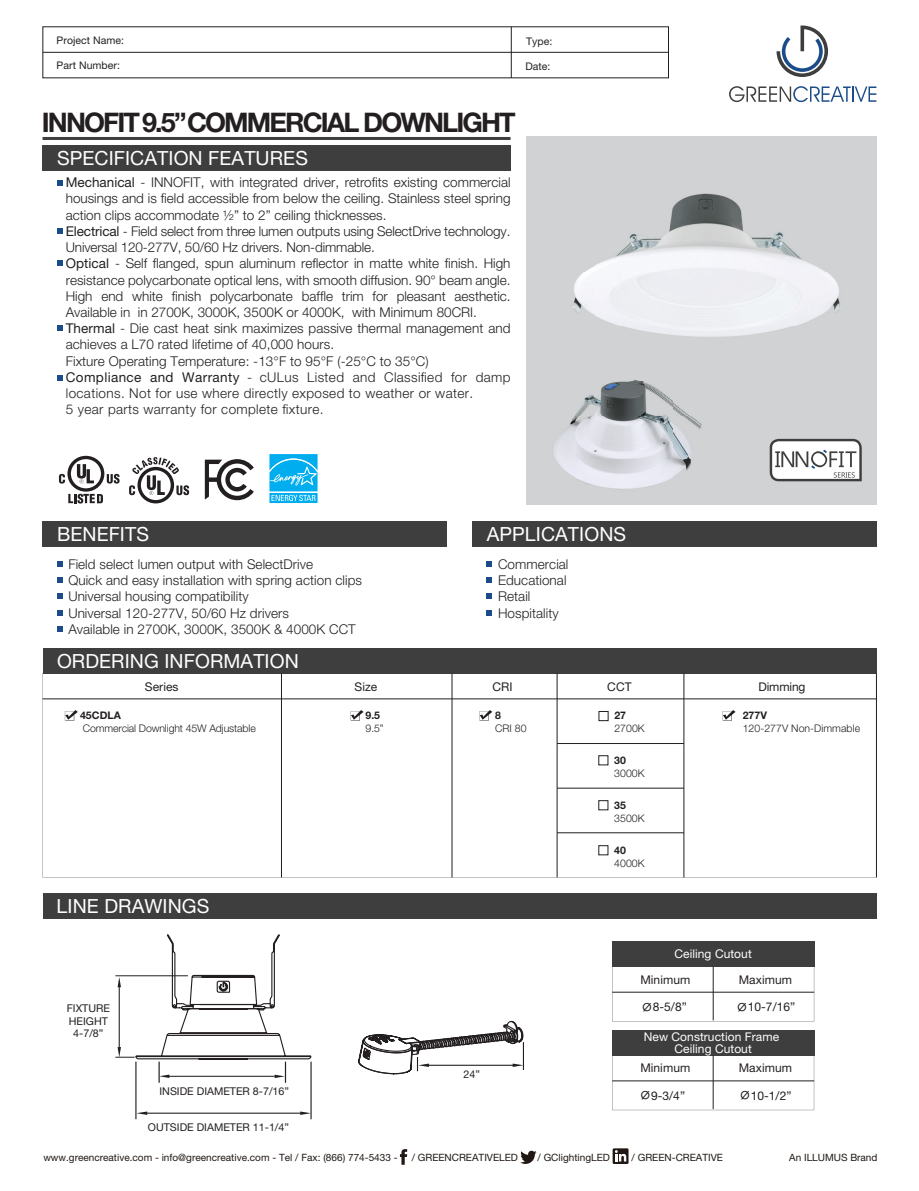
<style>
.page{position:relative;width:919px;height:1191px;background:#fff}
.page>*{position:absolute;margin:0;border:0;box-sizing:border-box;transform-origin:0 0}
.t1{font:700 27px "Helvetica Neue LT Pro";letter-spacing:-.07em;color:#231f20}
.t2{font:19.5px "Helvetica Neue LT Pro";letter-spacing:.005em;color:#fff}
.t3{font:300 13.5px/16.2px "Helvetica Neue LT Pro";color:#231f20}
.t4{font:12px "Helvetica Neue LT Pro";letter-spacing:.005em;color:#231f20}
.t5{font:12px/11.4px "Helvetica Neue LT Pro";letter-spacing:.005em;color:#fff;text-align:center}
.t6{font:10.65px/12.9px "Helvetica Neue LT Pro";color:#231f20;text-align:center}
.t7{font:300 10.5px "Helvetica Neue LT Pro";letter-spacing:.005em;color:#231f20}
.t8{font:10.5px "Helvetica Neue LT Pro";letter-spacing:.005em;color:#231f20}
.t9{font:700 10.5px "Helvetica Neue LT Pro";letter-spacing:.005em;color:#231f20}
.t10{font:10.05px "Helvetica Neue LT Pro";color:#211814}
.s1{font-weight:400}
.s2{font-family:"ST Heiti SC";font-weight:300;font-size:15px}
</style>
<div class="page">
<svg style="left:43px;top:673px;width:833px;height:204px"></svg>
<div style="left:526px;top:136px;width:350px;height:368px;background:#d1d2d4"></div>
<hr style="left:43px;top:137px;width:467px;height:3px;background:#3e3e3f">
<div style="left:43px;top:145px;width:467px;height:26px;background:#3e3e3f"></div>
<svg style="left:57px;top:561px;width:5px;height:5px"></svg>
<svg style="left:57px;top:577px;width:5px;height:5px"></svg>
<svg style="left:57px;top:593px;width:5px;height:5px"></svg>
<svg style="left:57px;top:610px;width:5px;height:5px"></svg>
<svg style="left:57px;top:626px;width:5px;height:5px"></svg>
<svg style="left:487px;top:561px;width:5px;height:5px"></svg>
<svg style="left:487px;top:577px;width:5px;height:5px"></svg>
<svg style="left:487px;top:593px;width:5px;height:5px"></svg>
<svg style="left:487px;top:610px;width:5px;height:5px"></svg>
<div style="left:43px;top:521px;width:403px;height:25px;background:#3e3e3f"></div>
<div style="left:43px;top:648px;width:833px;height:25px;background:#3e3e3f"></div>
<div style="left:472px;top:521px;width:404px;height:25px;background:#3e3e3f"></div>
<svg style="left:57px;top:180px;width:5px;height:5px"></svg>
<svg style="left:57px;top:229px;width:5px;height:5px"></svg>
<svg style="left:57px;top:260px;width:5px;height:5px"></svg>
<svg style="left:57px;top:325px;width:5px;height:5px"></svg>
<svg style="left:57px;top:375px;width:5px;height:5px"></svg>
<hr style="left:43px;top:698px;width:833px;height:1px;background:#231f20">
<hr style="left:557px;top:743px;width:126px;height:1px;background:#231f20">
<hr style="left:557px;top:788px;width:126px;height:1px;background:#231f20">
<hr style="left:557px;top:832px;width:126px;height:1px;background:#231f20">
<hr style="left:683px;top:673px;width:1px;height:204px;background:#231f20">
<hr style="left:281px;top:673px;width:1px;height:204px;background:#231f20">
<hr style="left:451px;top:673px;width:1px;height:204px;background:#231f20">
<hr style="left:557px;top:673px;width:1px;height:204px;background:#231f20">
<hr style="left:876px;top:673px;width:1px;height:204px;background:#231f20">
<div style="left:43px;top:892px;width:833px;height:26px;background:#3e3e3f"></div>
<svg style="left:776px;top:26px;width:52px;height:51px"></svg>
<svg style="left:729px;top:86px;width:147px;height:16px"></svg>
<hr style="left:43px;top:52px;width:625px;height:1px;background:#231f20">
<hr style="left:511px;top:27px;width:1px;height:51px;background:#231f20">
<svg style="left:479px;top:710px;width:13px;height:10px"></svg>
<svg style="left:722px;top:710px;width:13px;height:10px"></svg>
<svg style="left:350px;top:710px;width:13px;height:10px"></svg>
<svg style="left:65px;top:710px;width:13px;height:10px"></svg>
<div style="left:598px;top:711px;width:10px;height:10px;border:1px solid #231f20"></div>
<div style="left:598px;top:755px;width:10px;height:10px;border:1px solid #231f20"></div>
<div style="left:598px;top:800px;width:10px;height:10px;border:1px solid #231f20"></div>
<div style="left:598px;top:845px;width:10px;height:10px;border:1px solid #231f20"></div>
<svg style="left:769px;top:439px;width:92px;height:42px"></svg>
<svg style="left:205px;top:459px;width:49px;height:41px"></svg>
<svg style="left:269px;top:454px;width:49px;height:49px"></svg>
<svg style="left:59px;top:456px;width:61px;height:47px"></svg>
<svg style="left:129px;top:457px;width:60px;height:46px"></svg>
<img style="left:573px;top:193px;width:267px;height:133px">
<img style="left:624px;top:326px;width:78px;height:11px">
<img style="left:702px;top:326px;width:89px;height:11px">
<img style="left:554px;top:416px;width:21px;height:61px">
<img style="left:575px;top:380px;width:127px;height:109px">
<svg style="left:400px;top:1149px;width:7px;height:15px"></svg>
<svg style="left:520px;top:1150px;width:16px;height:14px"></svg>
<svg style="left:612px;top:1148px;width:16px;height:16px"></svg>
<svg style="left:615px;top:1150px;width:11px;height:11px"></svg>
<hr style="left:135px;top:1061px;width:1px;height:58px;background:#231f20">
<hr style="left:310px;top:1061px;width:1px;height:58px;background:#231f20">
<svg style="left:136px;top:1111px;width:175px;height:4px"></svg>
<svg style="left:612px;top:966px;width:202px;height:55px"></svg>
<div style="left:612px;top:941px;width:202px;height:25px;background:#3e3e3f"></div>
<hr style="left:612px;top:992px;width:202px;height:1px;background:#231f20">
<hr style="left:713px;top:966px;width:1px;height:54px;background:#231f20">
<svg style="left:115px;top:934px;width:197px;height:148px"></svg>
<svg style="left:612px;top:1055px;width:202px;height:55px"></svg>
<div style="left:612px;top:1029px;width:202px;height:26px;background:#3e3e3f"></div>
<hr style="left:612px;top:1080px;width:202px;height:1px;background:#231f20">
<hr style="left:712px;top:1055px;width:1px;height:54px;background:#231f20">
<svg style="left:358px;top:1020px;width:166px;height:55px"></svg>
<p class="t8" style="left:57px;top:34px;width:69px">Project Name:</p>
<p class="t8" style="left:57px;top:59px;width:65px">Part Number:</p>
<p class="t8" style="left:525px;top:60px;width:27px">Date:</p>
<p class="t8" style="left:526px;top:34px;width:28px">Type:</p>
<h1 class="t1" style="left:42px;top:105px;width:475px">INNOFIT9.5”COMMERCIAL DOWNLIGHT</h1>
<h2 class="t2" style="left:57px;top:146px;width:252px">SPECIFICATION FEATURES</h2>
<p class="t3" style="left:66px;top:174px;width:446px"><span class="s1">Mechanical</span> - INNOFIT, with integrated driver, retrofits existing commercial housings and is field accessible from below the ceiling. Stainless steel spring action clips accommodate ½” to 2” ceiling thicknesses.<br><span class="s1">Electrical</span> - Field select from three lumen outputs using SelectDrive technology.<br>Universal 120-277V, 50/60 Hz drivers. Non-dimmable.<br><span class="s1">Optical</span> - Self flanged, spun aluminum reflector in matte white finish. High resistance polycarbonate optical lens, with smooth diffusion. 90° beam angle.<br>High end white finish polycarbonate baffle trim for pleasant aesthetic.<br>Available in in 2700K, 3000K, 3500K or 4000K, with Minimum 80CRI.<br><span class="s1">Thermal</span> - Die cast heat sink maximizes passive thermal management and achieves a L70 rated lifetime of 40,000 hours.<br>Fixture Operating Temperature: -13°F to 95°F (-25°C to 35°C)<br><span class="s1">Compliance and Warranty</span> - cULus Listed and Classified for damp locations. Not for use where directly exposed to weather or water.<br>5 year parts warranty for complete fixture.</p>
<h2 class="t2" style="left:57px;top:522px;width:94px">BENEFITS</h2>
<p class="t3" style="left:68px;top:555px;width:295px">Field select lumen output with SelectDrive<br>Quick and easy installation with spring action clips Universal housing compatibility<br>Universal 120-277V, 50/60 Hz drivers<br>Available in 2700K, 3000K, 3500K &amp; 4000K CCT</p>
<h2 class="t2" style="left:57px;top:648px;width:243px">ORDERING INFORMATION</h2>
<p class="t4" style="left:145px;top:679px;width:35px">Series</p>
<p class="t9" style="left:80px;top:709px;width:42px">45CDLA</p>
<p class="t7" style="left:83px;top:722px;width:174px">Commercial Downlight 45W Adjustable</p>
<p class="t4" style="left:354px;top:679px;width:24px">Size</p>
<p class="t9" style="left:365px;top:709px;width:16px">9.5</p>
<p class="t7" style="left:365px;top:722px;width:20px">9.5”</p>
<h2 class="t2" style="left:57px;top:893px;width:154px">LINE DRAWINGS</h2>
<p class="t6" style="left:67px;top:1001px;width:45px">FIXTURE<br>HEIGHT<br>4-7/8”</p>
<p class="t6" style="left:159px;top:1084px;width:131px">INSIDE DIAMETER 8-7/16”</p>
<p class="t6" style="left:148px;top:1120px;width:143px">OUTSIDE DIAMETER 11-1/4”</p>
<h2 class="t2" style="left:486px;top:522px;width:141px">APPLICATIONS</h2>
<p class="t3" style="left:498px;top:555px;width:72px">Commercial<br>Educational<br>Retail<br>Hospitality</p>
<p class="t4" style="left:492px;top:679px;width:22px">CRI</p>
<p class="t9" style="left:495px;top:709px;width:7px">8</p>
<p class="t7" style="left:495px;top:722px;width:33px">CRI 80</p>
<p class="t6" style="left:463px;top:1067px;width:18px">24”</p>
<p class="t4" style="left:607px;top:679px;width:26px">CCT</p>
<p class="t9" style="left:614px;top:709px;width:13px">27</p>
<p class="t7" style="left:614px;top:722px;width:32px">2700K</p>
<p class="t9" style="left:614px;top:754px;width:13px">30</p>
<p class="t7" style="left:614px;top:766px;width:32px">3000K</p>
<p class="t9" style="left:614px;top:798px;width:13px">35</p>
<p class="t7" style="left:614px;top:811px;width:32px">3500K</p>
<p class="t9" style="left:614px;top:843px;width:13px">40</p>
<p class="t7" style="left:614px;top:856px;width:32px">4000K</p>
<p class="t4" style="left:758px;top:679px;width:49px">Dimming</p>
<p class="t9" style="left:742px;top:709px;width:26px">277V</p>
<p class="t7" style="left:742px;top:722px;width:119px">120-277V Non-Dimmable</p>
<p class="t5" style="left:674px;top:947px;width:79px">Ceiling Cutout</p>
<p class="t4" style="left:640px;top:971px;width:51px">Minimum</p>
<p class="t4" style="left:738px;top:971px;width:55px">Maximum</p>
<p class="t4" style="left:642px;top:999px;width:46px"><span class="s2">ø</span>8-5/8”</p>
<p class="t4" style="left:737px;top:999px;width:60px"><span class="s2">ø</span>10-7/16”</p>
<p class="t5" style="left:643px;top:1031px;width:137px">New Construction Frame<br>Ceiling Cutout</p>
<p class="t4" style="left:640px;top:1060px;width:51px">Minimum</p>
<p class="t4" style="left:738px;top:1060px;width:55px">Maximum</p>
<p class="t4" style="left:640px;top:1087px;width:46px"><span class="s2">ø</span>9-3/4”</p>
<p class="t4" style="left:740px;top:1087px;width:53px"><span class="s2">ø</span>10-1/2”</p>
<p class="t10" style="left:43px;top:1150px;width:356px">www.greencreative.com - info@greencreative.com - Tel / Fax: (866) 774-5433 -</p>
<p class="t10" style="left:411px;top:1150px;width:108px">/ GREENCREATIVELED</p>
<p class="t10" style="left:537px;top:1150px;width:74px">/ GClightingLED</p>
<p class="t10" style="left:631px;top:1150px;width:93px">/ GREEN-CREATIVE</p>
<p class="t10" style="left:789px;top:1150px;width:90px">An ILLUMUS Brand</p>
</div>
